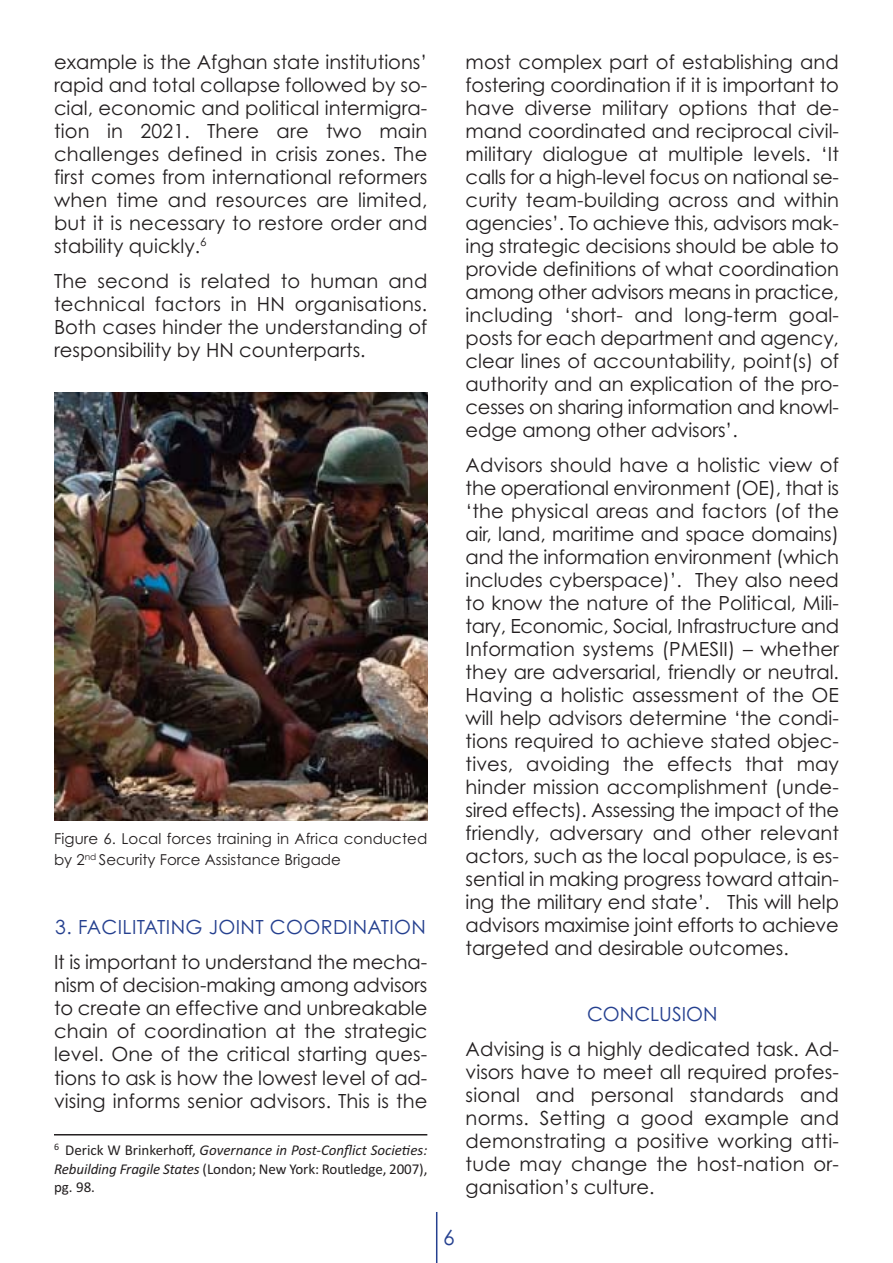
<style>
.page{position:relative;width:893px;height:1263px;background:#fff}
.page>*{position:absolute;margin:0;border:0;box-sizing:border-box;transform-origin:0 0}
.t1{font:21px "Century Gothic";color:#25408f}
.t2{font:19.5px/23px "Century Gothic";color:#231f20;text-align:justify}
.t3{font:19.5px "Century Gothic";letter-spacing:.02em;color:#25408f}
.t4{font:19.5px "Century Gothic";color:#25408f}
.t5{font:15px/18.3px "Calibri";letter-spacing:-.005em;color:#231f20;text-align:justify}
.t6{font:15px/21px "Century Gothic";letter-spacing:.005em;color:#231f20}
.s1{font-style:italic}
</style>
<div class="page">
<hr style="left:436px;top:1212px;width:1px;height:51px;background:#25408f">
<hr style="left:54px;top:1134px;width:373px;height:1px;background:#231f20">
<img style="left:54px;top:393px;width:373px;height:427px">
<p class="t2" style="left:54px;top:52px;width:375px">example is the Afghan state institutions’ rapid and total collapse followed by so&shy;cial, economic and political intermigra&shy;tion in 2021. There are two main challenges defined in crisis zones. The first comes from international reformers when time and resources are limited, but it is necessary to restore order and stability quickly.<sup>6</sup></p>
<p class="t2" style="left:54px;top:271px;width:375px">The second is related to human and technical factors in HN organisations.<br>Both cases hinder the understanding of responsibility by HN counterparts.</p>
<p class="t6" style="left:54px;top:829px;width:375px">Figure 6. Local forces training in Africa conducted by 2<sup>nd</sup> Security Force Assistance Brigade</p>
<p class="t3" style="left:55px;top:920px;width:372px">3. FACILITATING JOINT COORDINATION</p>
<p class="t2" style="left:54px;top:953px;width:375px">It is important to understand the mecha&shy;nism of decision-making among advisors to create an effective and unbreakable chain of coordination at the strategic level. One of the critical starting ques&shy;tions to ask is how the lowest level of ad&shy;vising informs senior advisors. This is the</p>
<p class="t5" style="left:54px;top:1142px;width:375px"><sup>6</sup> Derick W Brinkerhoff, <span class="s1">Governance in Post‐Conflict Socie-es:<br>Rebuilding Fragile States</span> (London; New York: Routledge, 2007), pg. 98.</p>
<p class="t2" style="left:466px;top:52px;width:375px">most complex part of establishing and fostering coordination if it is important to have diverse military options that de&shy;mand coordinated and reciprocal civil&shy;military dialogue at multiple levels. ‘It calls for a high-level focus on national se&shy;curity team-building across and within agencies’. To achieve this, advisors mak&shy;ing strategic decisions should be able to provide definitions of what coordination among other advisors means in practice, including ‘short- and long-term goal&shy;posts for each department and agency, clear lines of accountability, point(s) of authority and an explication of the pro&shy;cesses on sharing information and knowl&shy;edge among other advisors’.</p>
<p class="t2" style="left:466px;top:455px;width:375px">Advisors should have a holistic view of the operational environment (OE), that is ‘the physical areas and factors (of the air, land, maritime and space domains) and the information environment (which includes cyberspace)’. They also need to know the nature of the Political, Mili&shy;tary, Economic, Social, Infrastructure and Information systems (PMESII) – whether they are adversarial, friendly or neutral.<br>Having a holistic assessment of the OE will help advisors determine ‘the condi&shy;tions required to achieve stated objec&shy;tives, avoiding the effects that may hinder mission accomplishment (unde&shy;sired effects). Assessing the impact of the friendly, adversary and other relevant actors, such as the local populace, is es&shy;sential in making progress toward attain&shy;ing the military end state’. This will help advisors maximise joint efforts to achieve targeted and desirable outcomes.</p>
<p class="t4" style="left:587px;top:1007px;width:132px">CONCLUSION</p>
<p class="t2" style="left:466px;top:1039px;width:375px">Advising is a highly dedicated task. Ad&shy;visors have to meet all required profes&shy;sional and personal standards and norms. Setting a good example and demonstrating a positive working atti&shy;tude may change the host-nation or&shy;ganisation’s culture.</p>
<p class="t1" style="left:443px;top:1229px;width:13px">6</p>
</div>
